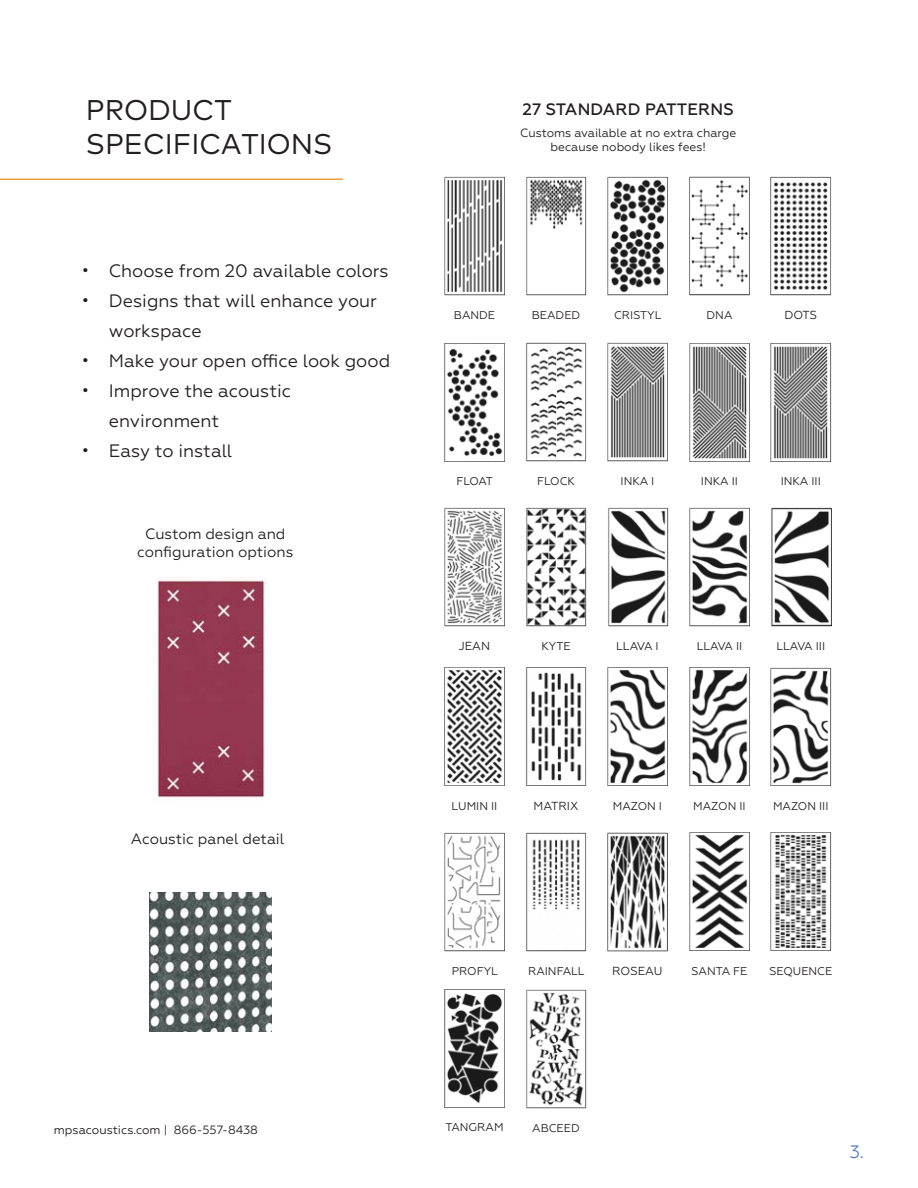
<style>
.page{position:relative;width:918px;height:1188px;background:#fff}
.page>*{position:absolute;margin:0;border:0;box-sizing:border-box;transform-origin:0 0}
.t1{font:28.5px "Mark";color:#231f20}
.t2{font:18px/30px "Geometria";color:#231f20}
.t3{font:18px "Geometria";color:#597eb5}
.t4{font:500 16.5px "Geometria";letter-spacing:.01em;color:#231f20}
.t5{font:15px "Geometria";color:#231f20}
.t6{font:12px "Geometria";color:#231f20}
.t7{font:11.7px "Geometria";color:#231f20}
.t8{font:11.25px "Geometria";color:#231f20}
</style>
<div class="page">
<hr style="left:0;top:179px;width:343px;height:1px;background:#f09d3e">
<img style="left:153px;top:578px;width:113px;height:220px">
<img style="left:149px;top:893px;width:122px;height:139px">
<img style="left:526px;top:177px;width:60px;height:118px">
<img style="left:689px;top:508px;width:61px;height:118px">
<img style="left:770px;top:668px;width:61px;height:118px">
<img style="left:444px;top:989px;width:61px;height:119px">
<img style="left:526px;top:990px;width:60px;height:118px">
<img style="left:526px;top:508px;width:60px;height:118px">
<img style="left:607px;top:668px;width:61px;height:118px">
<img style="left:689px;top:833px;width:61px;height:118px">
<img style="left:689px;top:177px;width:61px;height:118px">
<img style="left:444px;top:668px;width:61px;height:118px">
<img style="left:526px;top:833px;width:60px;height:118px">
<img style="left:770px;top:177px;width:61px;height:118px">
<img style="left:444px;top:508px;width:61px;height:118px">
<img style="left:526px;top:668px;width:60px;height:118px">
<img style="left:607px;top:833px;width:61px;height:118px">
<img style="left:444px;top:177px;width:61px;height:118px">
<img style="left:771px;top:508px;width:60px;height:118px">
<img style="left:689px;top:668px;width:61px;height:118px">
<img style="left:770px;top:833px;width:61px;height:118px">
<img style="left:607px;top:177px;width:61px;height:118px">
<img style="left:608px;top:508px;width:60px;height:118px">
<img style="left:444px;top:833px;width:61px;height:118px">
<img style="left:607px;top:343px;width:61px;height:118px">
<img style="left:444px;top:343px;width:61px;height:119px">
<img style="left:770px;top:343px;width:61px;height:119px">
<img style="left:526px;top:343px;width:60px;height:118px">
<img style="left:689px;top:343px;width:61px;height:119px">
<p class="t1" style="left:86px;top:92px;width:147px">PRODUCT</p>
<p class="t1" style="left:86px;top:126px;width:248px">SPECIFICATIONS</p>
<p class="t2" style="left:82px;top:256px;width:308px">• Choose from 20 available colors</p>
<p class="t2" style="left:109px;top:286px;width:270px;text-indent:-27px">• Designs that will enhance your workspace</p>
<p class="t2" style="left:82px;top:346px;width:310px">• Make your open office look good</p>
<p class="t2" style="left:109px;top:376px;width:184px;text-indent:-27px">• Improve the acoustic environment</p>
<p class="t2" style="left:82px;top:436px;width:152px">• Easy to install</p>
<p class="t5" style="left:145px;top:525px;width:142px">Custom design and</p>
<p class="t5" style="left:137px;top:543px;width:158px">configuration options</p>
<p class="t4" style="left:523px;top:100px;width:213px">27 STANDARD PATTERNS</p>
<p class="t6" style="left:520px;top:126px;width:218px">Customs available at no extra charge</p>
<p class="t6" style="left:551px;top:140px;width:157px">because nobody likes fees!</p>
<p class="t8" style="left:454px;top:309px;width:43px">BANDE</p>
<p class="t8" style="left:532px;top:309px;width:50px">BEADED</p>
<p class="t8" style="left:614px;top:309px;width:49px">CRISTYL</p>
<p class="t8" style="left:707px;top:309px;width:27px">DNA</p>
<p class="t7" style="left:784px;top:308px;width:34px">DOTS</p>
<p class="t8" style="left:457px;top:475px;width:38px">FLOAT</p>
<p class="t8" style="left:537px;top:475px;width:39px">FLOCK</p>
<p class="t8" style="left:621px;top:475px;width:35px">INKA I</p>
<p class="t8" style="left:701px;top:475px;width:39px">INKA II</p>
<p class="t8" style="left:781px;top:475px;width:42px">INKA III</p>
<p class="t7" style="left:459px;top:639px;width:33px">JEAN</p>
<p class="t8" style="left:541px;top:639px;width:31px">KYTE</p>
<p class="t8" style="left:616px;top:639px;width:44px">LLAVA I</p>
<p class="t8" style="left:697px;top:639px;width:47px">LLAVA II</p>
<p class="t8" style="left:776px;top:639px;width:50px">LLAVA III</p>
<p class="t5" style="left:131px;top:830px;width:155px">Acoustic panel detail</p>
<p class="t6" style="left:54px;top:1123px;width:206px">mpsacoustics.com | 866-557-8438</p>
<p class="t8" style="left:452px;top:799px;width:47px">LUMIN II</p>
<p class="t7" style="left:534px;top:799px;width:46px">MATRIX</p>
<p class="t8" style="left:613px;top:799px;width:51px">MAZON I</p>
<p class="t8" style="left:693px;top:799px;width:54px">MAZON II</p>
<p class="t8" style="left:773px;top:799px;width:57px">MAZON III</p>
<p class="t8" style="left:452px;top:965px;width:48px">PROFYL</p>
<p class="t8" style="left:528px;top:965px;width:58px">RAINFALL</p>
<p class="t7" style="left:612px;top:965px;width:52px">ROSEAU</p>
<p class="t8" style="left:692px;top:964px;width:57px">SANTA FE</p>
<p class="t8" style="left:769px;top:964px;width:64px">SEQUENCE</p>
<p class="t8" style="left:445px;top:1121px;width:60px">TANGRAM</p>
<p class="t8" style="left:532px;top:1121px;width:49px">ABCEED</p>
<p class="t3" style="left:850px;top:1141px;width:16px">3.</p>
</div>
